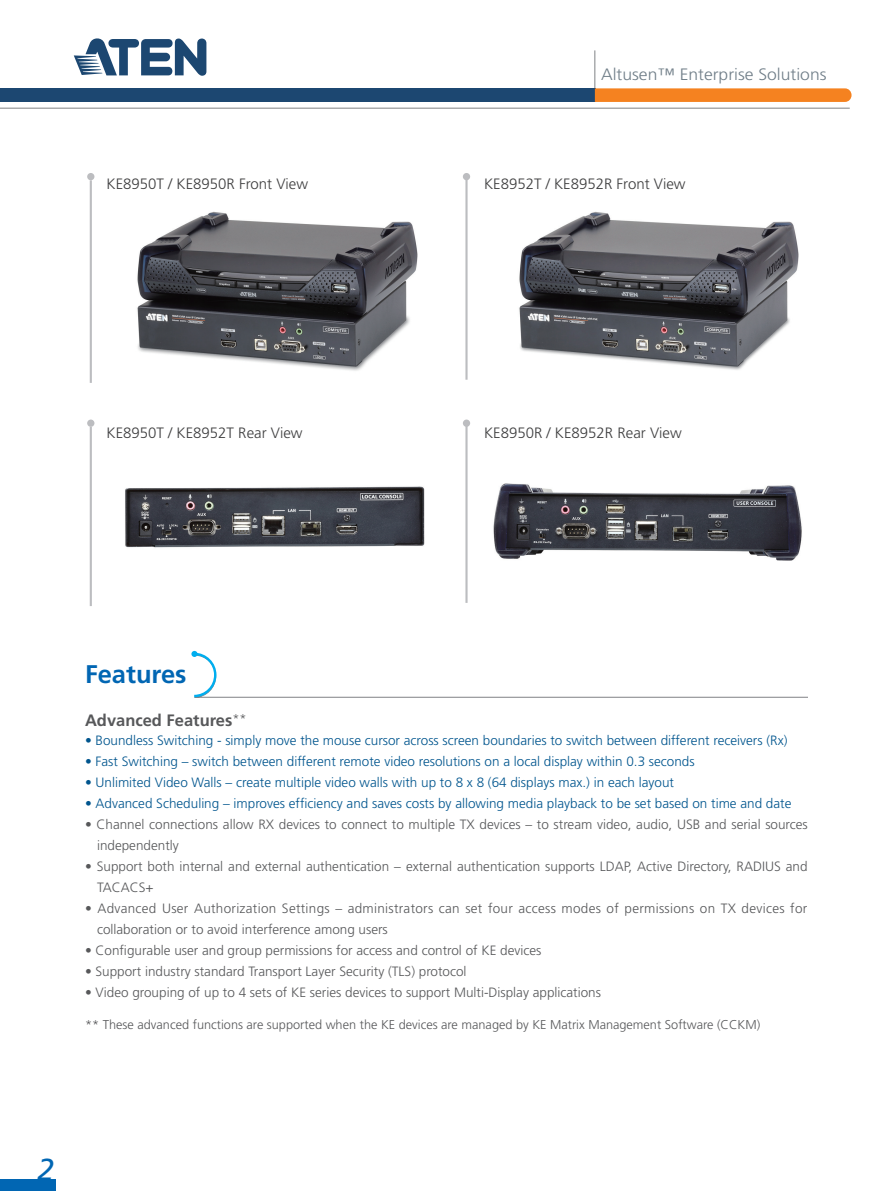
<style>
.page{position:relative;width:893px;height:1191px;background:#fff}
.page>*{position:absolute;margin:0;border:0;box-sizing:border-box;transform-origin:0 0}
.t1{font:italic 30.3px "Frutiger";color:#0166b3}
.t2{font:700 25.5px "Frutiger";color:#0166b3}
.t3{font:300 16.5px "Frutiger";color:#707e88;scale:1.06 1}
.t4{font:700 16.5px "Frutiger";color:#57585a}
.t5{font:300 15px "Frutiger";color:#3e3e3f}
.t6{font:300 13.5px/21px "Frutiger";color:#57585a}
.t7{font:300 13.5px "Frutiger";color:#00558e}
.t8{font:300 13.5px/21px "Frutiger";letter-spacing:.02em;color:#57585a}
.t9{font:300 12.75px "Frutiger";color:#57585a}
</style>
<div class="page">
<hr style="left:594px;top:50px;width:1px;height:39px;background:#808285">
<div style="left:0;top:88px;width:595px;height:14px;background:#1c4771"></div>
<hr style="left:0;top:108px;width:850px;height:1px;background:#808285">
<svg style="left:595px;top:88px;width:256px;height:14px;background:#f58627"></svg>
<svg style="left:74px;top:38px;width:132px;height:38px"></svg>
<div style="left:0;top:1179px;width:55px;height:12px;background:#0166b3"></div>
<img style="left:137px;top:211px;width:281px;height:160px">
<img style="left:125px;top:486px;width:300px;height:62px">
<img style="left:493px;top:483px;width:309px;height:77px">
<img style="left:519px;top:211px;width:280px;height:159px">
<svg style="left:191px;top:651px;width:617px;height:47px"></svg>
<div style="left:87px;top:173px;width:7px;height:7px;background:#bcbdc0;border-radius:50%"></div>
<div style="left:87px;top:419px;width:7px;height:8px;background:#bcbdc0;border-radius:50%"></div>
<div style="left:463px;top:173px;width:7px;height:7px;background:#bcbdc0;border-radius:50%"></div>
<div style="left:463px;top:419px;width:7px;height:8px;background:#bcbdc0;border-radius:50%"></div>
<hr style="left:90px;top:180px;width:2px;height:203px;background:#bcbdc0">
<hr style="left:90px;top:427px;width:2px;height:179px;background:#bcbdc0">
<hr style="left:465px;top:177px;width:3px;height:203px;background:#bcbdc0">
<hr style="left:465px;top:424px;width:3px;height:179px;background:#bcbdc0">
<p class="t5" style="left:107px;top:175px;width:203px">KE8950T / KE8950R Front View</p>
<p class="t3" style="left:601px;top:65px;width:214px">Altusen™ Enterprise Solutions</p>
<p class="t5" style="left:484px;top:175px;width:203px">KE8952T / KE8952R Front View</p>
<p class="t5" style="left:107px;top:424px;width:197px">KE8950T / KE8952T Rear View</p>
<p class="t5" style="left:484px;top:424px;width:199px">KE8950R / KE8952R Rear View</p>
<h2 class="t2" style="left:85px;top:659px;width:103px">Features</h2>
<p class="t4" style="left:85px;top:710px;width:163px">Advanced Features<sup>**</sup></p>
<p class="t7" style="left:85px;top:732px;width:704px">• Boundless Switching - simply move the mouse cursor across screen boundaries to switch between different receivers (Rx)</p>
<p class="t7" style="left:85px;top:753px;width:611px">• Fast Switching – switch between different remote video resolutions on a local display within 0.3 seconds</p>
<p class="t7" style="left:85px;top:774px;width:590px">• Unlimited Video Walls – create multiple video walls with up to 8 x 8 (64 displays max.) in each layout</p>
<p class="t7" style="left:85px;top:795px;width:708px">• Advanced Scheduling – improves efficiency and saves costs by allowing media playback to be set based on time and date</p>
<p class="t6" style="left:97px;top:813px;width:712px;text-indent:-12px">• Channel connections allow RX devices to connect to multiple TX devices – to stream video, audio, USB and serial sources independently</p>
<p class="t6" style="left:97px;top:855px;width:712px;text-indent:-12px">• Support both internal and external authentication – external authentication supports LDAP, Active Directory, RADIUS and<br>TACACS+</p>
<p class="t8" style="left:97px;top:897px;width:712px;text-indent:-12px">• Advanced User Authorization Settings – administrators can set four access modes of permissions on TX devices for collaboration or to avoid interference among users</p>
<p class="t6" style="left:85px;top:939px;width:458px">• Configurable user and group permissions for access and control of KE devices</p>
<p class="t6" style="left:85px;top:960px;width:383px">• Support industry standard Transport Layer Security (TLS) protocol</p>
<p class="t6" style="left:85px;top:981px;width:517px">• Video grouping of up to 4 sets of KE series devices to support Multi-Display applications</p>
<p class="t9" style="left:85px;top:1017px;width:677px">** These advanced functions are supported when the KE devices are managed by KE Matrix Management Software (CCKM)</p>
<h1 class="t1" style="left:38px;top:1152px;width:18px">2</h1>
</div>
